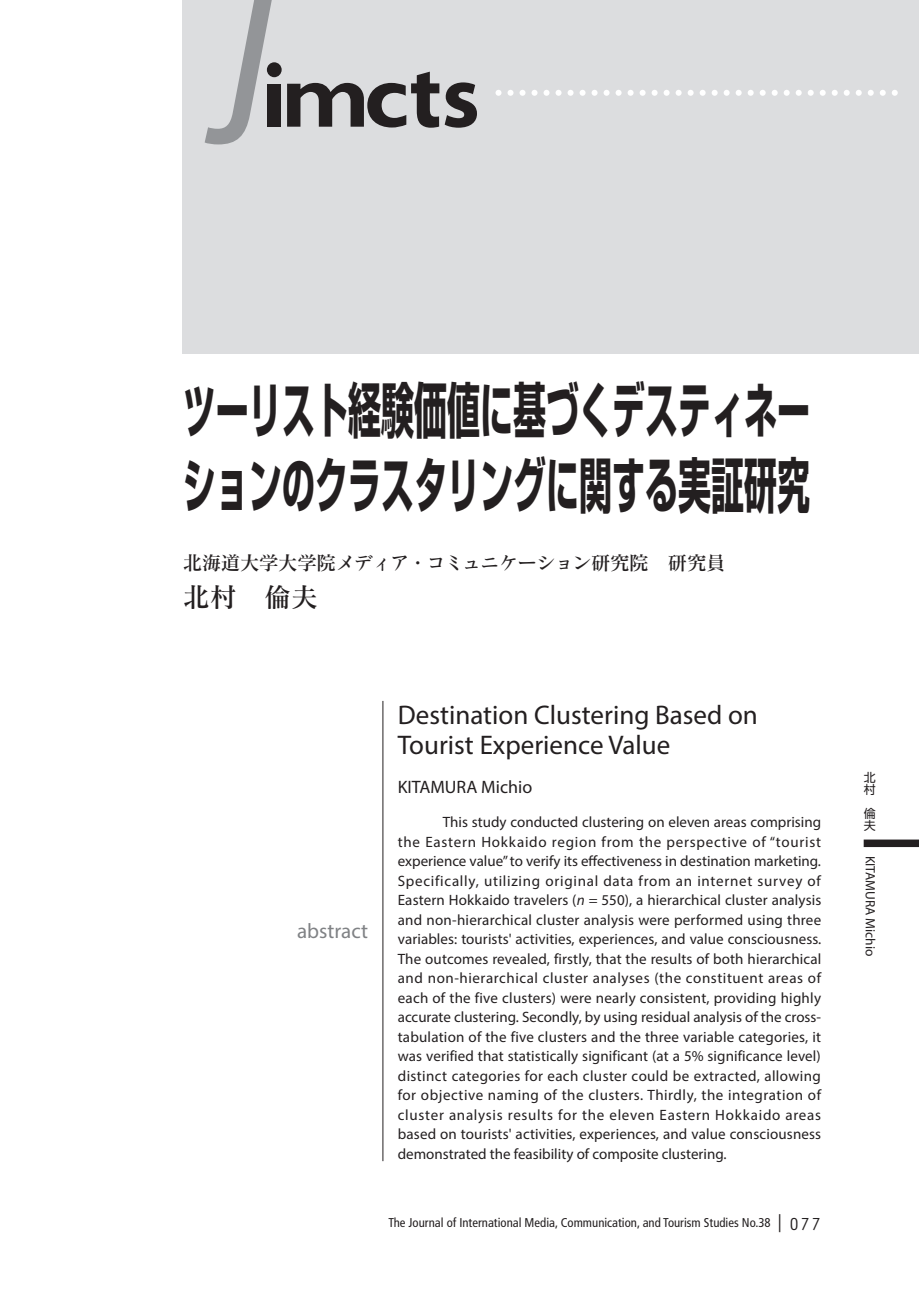
<style>
.page{position:relative;width:919px;height:1289px;background:#fff}
.page>*{position:absolute;margin:0;border:0;box-sizing:border-box;transform-origin:0 0}
.t1{font:700 60px/75px "Shin Go Pr 6";color:#231f20;scale:.55 1}
.t2{font:27px/30px "Myriad Pro";color:#231f20}
.t3{font:27px "Matisse Pro DB";color:#231f20}
.t4{font:21px "Myriad Pro";color:#808285}
.t5{font:19.5px "Matisse V Pro DB";letter-spacing:-.03em;color:#231f20}
.t6{font:18px "Myriad Pro";color:#231f20}
.t7{font:15px/19.5px "Myriad Pro";color:#231f20;text-align:justify}
.t8{font:13.5px "Myriad Pro";color:#231f20}
.t9{font:condensed 12.75px "Frutiger LT Std";color:#231f20}
.t10{font:12px/12px "Shin Go Pro";color:#231f20}
.s1{font-style:italic}
.s2{font-family:"Shin Go Pro";font-stretch:normal;font-size:18px}
.s3{font-family:"Oracle";font-stretch:normal;font-size:18px}
</style>
<div class="page">
<div style="left:183px;top:0;width:735px;height:353px;background:#dcdddf"></div>
<div style="left:863px;top:839px;width:55px;height:8px;background:#231f20"></div>
<svg style="left:892px;top:90px;width:5px;height:6px"></svg>
<svg style="left:880px;top:90px;width:5px;height:6px"></svg>
<svg style="left:868px;top:90px;width:5px;height:6px"></svg>
<svg style="left:856px;top:90px;width:5px;height:6px"></svg>
<svg style="left:844px;top:90px;width:5px;height:6px"></svg>
<svg style="left:832px;top:90px;width:5px;height:6px"></svg>
<svg style="left:820px;top:90px;width:5px;height:6px"></svg>
<svg style="left:808px;top:90px;width:5px;height:6px"></svg>
<svg style="left:796px;top:90px;width:5px;height:6px"></svg>
<svg style="left:784px;top:90px;width:5px;height:6px"></svg>
<svg style="left:772px;top:90px;width:5px;height:6px"></svg>
<svg style="left:760px;top:90px;width:5px;height:6px"></svg>
<svg style="left:748px;top:90px;width:5px;height:6px"></svg>
<svg style="left:736px;top:90px;width:5px;height:6px"></svg>
<svg style="left:724px;top:90px;width:5px;height:6px"></svg>
<svg style="left:711px;top:90px;width:6px;height:6px"></svg>
<svg style="left:699px;top:90px;width:6px;height:6px"></svg>
<svg style="left:687px;top:90px;width:6px;height:6px"></svg>
<svg style="left:675px;top:90px;width:6px;height:6px"></svg>
<svg style="left:663px;top:90px;width:6px;height:6px"></svg>
<svg style="left:651px;top:90px;width:6px;height:6px"></svg>
<svg style="left:639px;top:90px;width:6px;height:6px"></svg>
<svg style="left:627px;top:90px;width:6px;height:6px"></svg>
<svg style="left:615px;top:90px;width:6px;height:6px"></svg>
<svg style="left:603px;top:90px;width:6px;height:6px"></svg>
<svg style="left:591px;top:90px;width:6px;height:6px"></svg>
<svg style="left:579px;top:90px;width:6px;height:6px"></svg>
<svg style="left:567px;top:90px;width:6px;height:6px"></svg>
<svg style="left:555px;top:90px;width:6px;height:6px"></svg>
<svg style="left:543px;top:90px;width:6px;height:6px"></svg>
<svg style="left:531px;top:90px;width:6px;height:6px"></svg>
<svg style="left:519px;top:90px;width:6px;height:6px"></svg>
<svg style="left:507px;top:90px;width:6px;height:6px"></svg>
<svg style="left:495px;top:90px;width:6px;height:6px"></svg>
<svg style="left:205px;top:0;width:67px;height:144px"></svg>
<div style="left:267px;top:84px;width:14px;height:43px;background:#231f20"></div>
<div style="left:267px;top:62px;width:14px;height:15px;background:#231f20;border-radius:50%"></div>
<svg style="left:287px;top:72px;width:190px;height:56px"></svg>
<hr style="left:382px;top:701px;width:1px;height:460px;background:#231f20">
<h1 class="t1" style="left:183px;top:372px;width:1141px">ツーリスト経験価値に基づくデスティネーションのクラスタリングに関する実証研究</h1>
<h3 class="t5" style="left:183px;top:550px;width:544px">北海道大学大学院メディア・コミュニケーション研究院　研究員</h3>
<h2 class="t3" style="left:183px;top:579px;width:136px">北村　倫夫</h2>
<h3 class="t4" style="left:297px;top:918px;width:72px">abstract</h3>
<h2 class="t2" style="left:398px;top:699px;width:361px">Destination Clustering Based on<br>Tourist Experience Value</h2>
<p class="t6" style="left:398px;top:775px;width:136px">KITAMURA Michio</p>
<p class="t7" style="left:398px;top:812px;width:425px;text-indent:45px">This study conducted clustering on eleven areas comprising the Eastern Hokkaido region from the perspective of “tourist experience value” to verify its effectiveness in destination marketing.<br>Specifically, utilizing original data from an internet survey of Eastern Hokkaido travelers (<span class="s1">n</span> = 550), a hierarchical cluster analysis and non-hierarchical cluster analysis were performed using three variables: tourists' activities, experiences, and value consciousness.<br>The outcomes revealed, firstly, that the results of both hierarchical and non-hierarchical cluster analyses (the constituent areas of each of the five clusters) were nearly consistent, providing highly accurate clustering. Secondly, by using residual analysis of the cross&shy;tabulation of the five clusters and the three variable categories, it was verified that statistically significant (at a 5% significance level) distinct categories for each cluster could be extracted, allowing for objective naming of the clusters. Thirdly, the integration of cluster analysis results for the eleven Eastern Hokkaido areas based on tourists' activities, experiences, and value consciousness demonstrated the feasibility of composite clustering.</p>
<p class="t9" style="left:388px;top:1215px;width:434px">The Journal of International Media, Communication, and Tourism Studies No.38<span class="s2">｜</span><span class="s3">077</span></p>
<p class="t10" style="left:863px;top:769px;width:13px">北村</p>
<p class="t10" style="left:863px;top:805px;width:13px">倫夫</p>
<p class="t8" style="left:878px;top:855px;width:102px;rotate:90deg">KITAMURA Michio</p>
</div>
